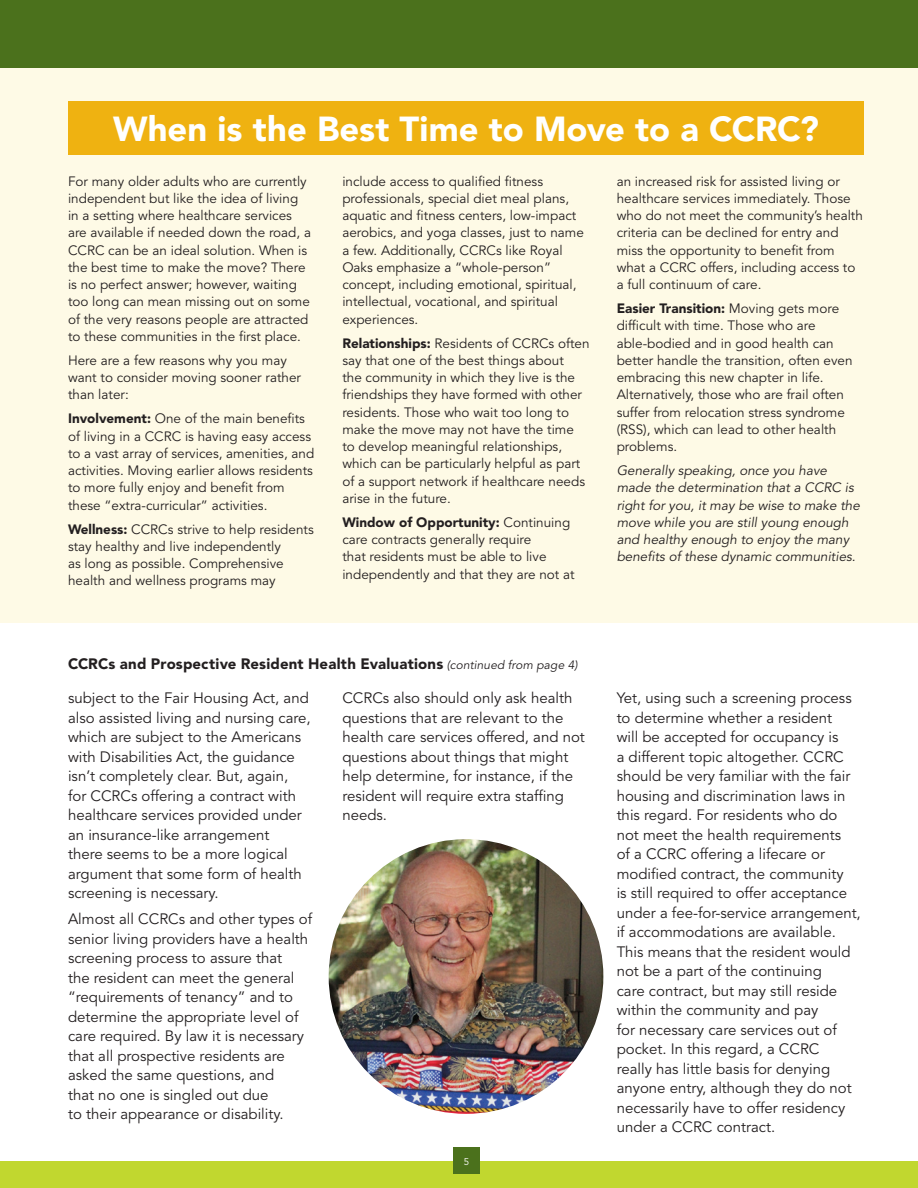
<style>
.page{position:relative;width:918px;height:1188px;background:#fff}
.page>*{position:absolute;margin:0;border:0;box-sizing:border-box;transform-origin:0 0}
.Headlines{font:900 34.5px "Avenir LT Std";color:#fff}
.Body_Text{font:15px/19.5px "Avenir LT Std";color:#231f20}
.Article_on_next_page{font:900 15px "Avenir LT Std";letter-spacing:.01em;color:#231f20}
.Body_Text-2{font:13.5px/17.2px "Avenir LT Std";color:#231f20}
.Body_Text-3{font:italic 13.5px/17.2px "Avenir LT Std";color:#231f20}
.Body_Text-4{font:9.75px "Avenir LT Std";color:#fff}
.s1{font-weight:900}
.s2{font-weight:400;font-style:italic;font-size:12px}
</style>
<div class="page">
<img style="left:329px;top:839px;width:274px;height:275px;border-radius:137px">
<div style="left:0;top:1161px;width:918px;height:27px;background:#c1d72f"></div>
<div style="left:453px;top:1148px;width:27px;height:26px;background:#4b711c"></div>
<div style="left:0;top:0;width:918px;height:622px;background:#fefae6"></div>
<div style="left:68px;top:101px;width:796px;height:54px;background:#efb211"></div>
<div style="left:0;top:0;width:918px;height:68px;background:#4b711c"></div>
<p class="Headlines" style="left:113px;top:108px;width:707px">When is the Best Time to Move to a CCRC?</p>
<p class="Body_Text-2" style="left:68px;top:173px;width:245px">For many older adults who are currently independent but like the idea of living in a setting where healthcare services are available if needed down the road, a CCRC can be an ideal solution. When is the best time to make the move? There is no perfect answer; however, waiting too long can mean missing out on some of the very reasons people are attracted to these communities in the first place.</p>
<p class="Body_Text-2" style="left:68px;top:352px;width:234px">Here are a few reasons why you may want to consider moving sooner rather than later:</p>
<p class="Body_Text-2" style="left:68px;top:411px;width:248px"><span class="s1">Involvement:</span> One of the main benefits of living in a CCRC is having easy access to a vast array of services, amenities, and activities. Moving earlier allows residents to more fully enjoy and benefit from these “extra-curricular” activities.</p>
<p class="Body_Text-2" style="left:68px;top:521px;width:247px"><span class="s1">Wellness:</span> CCRCs strive to help residents stay healthy and live independently<br>as long as possible. Comprehensive health and wellness programs may</p>
<p class="Body_Text-2" style="left:342px;top:173px;width:243px">include access to qualified fitness professionals, special diet meal plans, aquatic and fitness centers, low-impact aerobics, and yoga classes, just to name a few. Additionally, CCRCs like Royal Oaks emphasize a “whole-person” concept, including emotional, spiritual, intellectual, vocational, and spiritual experiences.</p>
<p class="Body_Text-2" style="left:342px;top:335px;width:249px"><span class="s1">Relationships:</span> Residents of CCRCs often say that one of the best things about<br>the community in which they live is the friendships they have formed with other residents. Those who wait too long to make the move may not have the time to develop meaningful relationships, which can be particularly helpful as part of a support network if healthcare needs arise in the future.</p>
<p class="Body_Text-2" style="left:342px;top:514px;width:234px"><span class="s1">Window of Opportunity:</span> Continuing care contracts generally require<br>that residents must be able to live independently and that they are not at</p>
<p class="Body_Text-2" style="left:617px;top:173px;width:248px">an increased risk for assisted living or healthcare services immediately. Those who do not meet the community’s health criteria can be declined for entry and miss the opportunity to benefit from what a CCRC offers, including access to a full continuum of care.</p>
<p class="Body_Text-2" style="left:617px;top:300px;width:237px"><span class="s1">Easier Transition:</span> Moving gets more difficult with time. Those who are able-bodied and in good health can better handle the transition, often even embracing this new chapter in life.<br>Alternatively, those who are frail often suffer from relocation stress syndrome (RSS), which can lead to other health problems.</p>
<p class="Body_Text-3" style="left:617px;top:462px;width:245px">Generally speaking, once you have made the determination that a CCRC is right for you, it may be wise to make the move while you are still young enough and healthy enough to enjoy the many benefits of these dynamic communities.</p>
<p class="Article_on_next_page" style="left:68px;top:655px;width:511px">CCRCs and Prospective Resident Health Evaluations <span class="s2">(continued from page 4)</span></p>
<p class="Body_Text" style="left:68px;top:689px;width:244px">subject to the Fair Housing Act, and also assisted living and nursing care, which are subject to the Americans with Disabilities Act, the guidance isn’t completely clear. But, again,<br>for CCRCs offering a contract with healthcare services provided under an insurance-like arrangement<br>there seems to be a more logical argument that some form of health screening is necessary.</p>
<p class="Body_Text" style="left:68px;top:910px;width:246px">Almost all CCRCs and other types of senior living providers have a health screening process to assure that<br>the resident can meet the general “requirements of tenancy” and to determine the appropriate level of care required. By law it is necessary that all prospective residents are asked the same questions, and<br>that no one is singled out due<br>to their appearance or disability.</p>
<p class="Body_Text" style="left:342px;top:689px;width:244px">CCRCs also should only ask health questions that are relevant to the health care services offered, and not questions about things that might help determine, for instance, if the resident will require extra staffing needs.</p>
<p class="Body_Text" style="left:617px;top:689px;width:246px">Yet, using such a screening process to determine whether a resident<br>will be accepted for occupancy is<br>a different topic altogether. CCRC should be very familiar with the fair housing and discrimination laws in this regard. For residents who do not meet the health requirements<br>of a CCRC offering a lifecare or modified contract, the community<br>is still required to offer acceptance under a fee-for-service arrangement, if accommodations are available.<br>This means that the resident would not be a part of the continuing<br>care contract, but may still reside within the community and pay<br>for necessary care services out of pocket. In this regard, a CCRC<br>really has little basis for denying anyone entry, although they do not necessarily have to offer residency under a CCRC contract.</p>
<p class="Body_Text-4" style="left:464px;top:1156px;width:7px">5</p>
</div>
